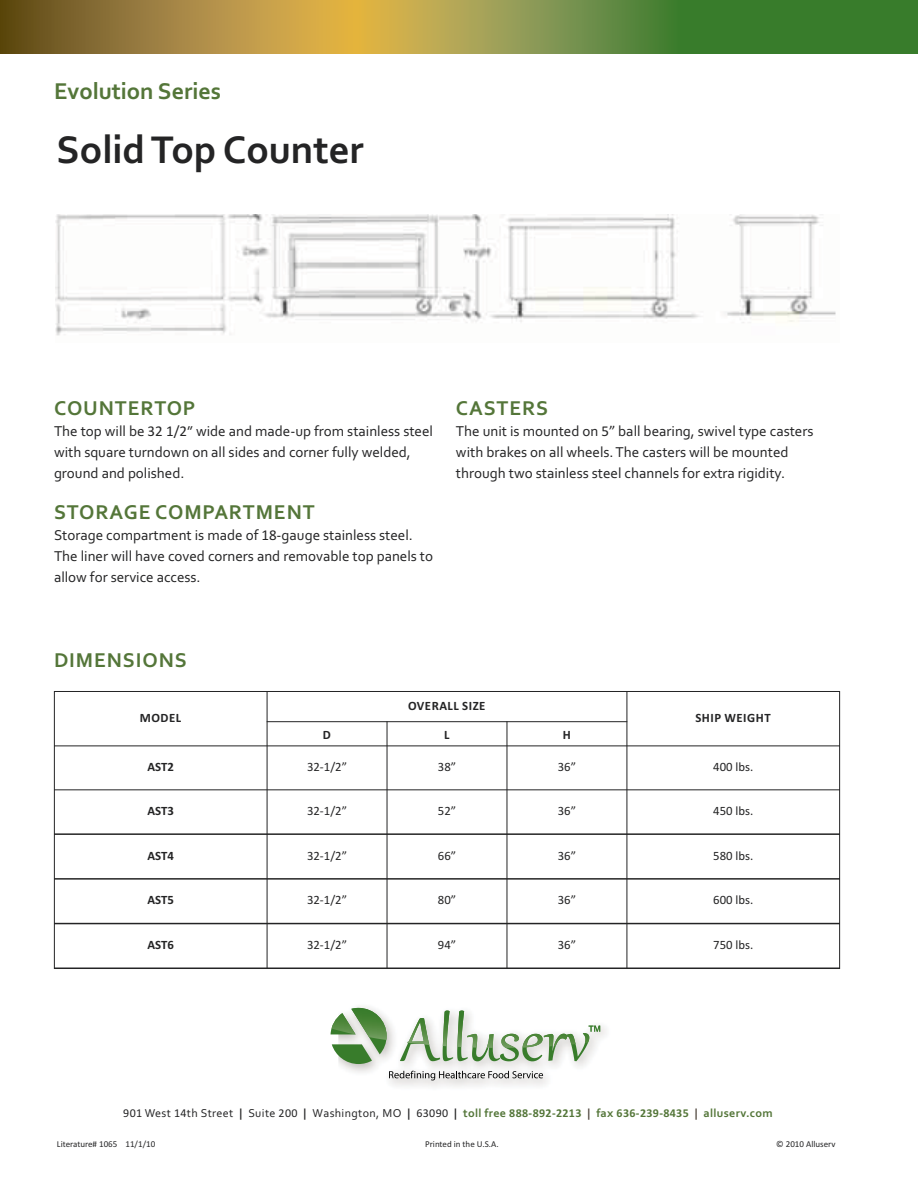
<style>
.page{position:relative;width:918px;height:1188px;background:#fff}
.page>*{position:absolute;margin:0;border:0;box-sizing:border-box;transform-origin:0 0}
.t1{font:700 40.5px "Corbel";color:#242425}
.t2{font:700 24px "Corbel";color:#547639}
.t3{font:700 21px "Corbel";letter-spacing:.04em;color:#547639}
.t4{font:15px/21px "Corbel";color:#242425}
.t5{font:12.75px "Calibri";color:#242425}
.t6{font:700 12.75px "Calibri";letter-spacing:.04em;color:#242425}
.t7{font:12px "Corbel";letter-spacing:.03em;color:#242425}
.t8{font:9px "Calibri";color:#242425}
.s1{font-family:"Calibri"}
.s2{font-weight:700}
.s3{font-weight:700;color:#547639}
.s4{font-family:"Calibri";font-weight:700;color:#547639}
.s5{font-weight:700;color:#483f36}
</style>
<div class="page">
<img style="left:340px;top:1007px;width:266px;height:80px">
<svg style="left:331px;top:1008px;width:269px;height:56px"></svg>
<svg style="left:389px;top:1071px;width:154px;height:9px"></svg>
<div style="left:676px;top:0;width:242px;height:53px;background:#387c2b"></div>
<svg style="left:358px;top:0;width:318px;height:53px;background:#939b4b"></svg>
<svg style="left:0;top:0;width:358px;height:53px;background:#a4833b"></svg>
<img style="left:56px;top:215px;width:780px;height:121px">
<hr style="left:54px;top:691px;width:1px;height:278px;background:#242425">
<hr style="left:267px;top:691px;width:1px;height:278px;background:#242425">
<hr style="left:387px;top:721px;width:1px;height:248px;background:#242425">
<hr style="left:507px;top:721px;width:1px;height:248px;background:#242425">
<hr style="left:627px;top:691px;width:1px;height:278px;background:#242425">
<hr style="left:839px;top:691px;width:1px;height:278px;background:#242425">
<hr style="left:54px;top:691px;width:786px;height:1px;background:#242425">
<hr style="left:267px;top:721px;width:360px;height:1px;background:#242425">
<hr style="left:54px;top:746px;width:786px;height:1px;background:#242425">
<hr style="left:54px;top:789px;width:786px;height:1px;background:#242425">
<hr style="left:54px;top:833px;width:786px;height:2px;background:#242425">
<hr style="left:54px;top:878px;width:786px;height:2px;background:#242425">
<hr style="left:54px;top:923px;width:786px;height:1px;background:#242425">
<hr style="left:54px;top:968px;width:786px;height:1px;background:#242425">
<h2 class="t2" style="left:54px;top:76px;width:168px">Evolution Series</h2>
<h1 class="t1" style="left:57px;top:125px;width:309px">Solid Top Counter</h1>
<h3 class="t3" style="left:54px;top:396px;width:143px">COUNTERTOP</h3>
<p class="t4" style="left:54px;top:422px;width:381px">The top will be <span class="s1">32 1/2</span>” wide and made-up from stainless steel with square turndown on all sides and corner fully welded, ground and polished.</p>
<h3 class="t3" style="left:54px;top:499px;width:262px">STORAGE COMPARTMENT</h3>
<p class="t4" style="left:54px;top:526px;width:381px">Storage compartment is made of <span class="s1">18</span>-gauge stainless steel.<br>The liner will have coved corners and removable top panels to allow for service access.</p>
<h3 class="t3" style="left:456px;top:396px;width:94px">CASTERS</h3>
<p class="t4" style="left:456px;top:422px;width:359px">The unit is mounted on <span class="s1">5”</span> ball bearing, swivel type casters with brakes on all wheels. The casters will be mounted through two stainless steel channels for extra rigidity.</p>
<h3 class="t3" style="left:54px;top:647px;width:134px">DIMENSIONS</h3>
<p class="t6" style="left:140px;top:710px;width:43px">MODEL</p>
<p class="t6" style="left:408px;top:698px;width:79px">OVERALL SIZE</p>
<p class="t6" style="left:323px;top:727px;width:10px">D</p>
<p class="t6" style="left:444px;top:727px;width:7px">L</p>
<p class="t6" style="left:563px;top:727px;width:10px">H</p>
<p class="t6" style="left:695px;top:710px;width:77px">SHIP WEIGHT</p>
<p class="t6" style="left:148px;top:759px;width:28px">AST2</p>
<p class="t5" style="left:307px;top:759px;width:42px">32-1/2”</p>
<p class="t5" style="left:438px;top:759px;width:20px">38”</p>
<p class="t5" style="left:558px;top:759px;width:20px">36”</p>
<p class="t5" style="left:713px;top:759px;width:42px">400 lbs.</p>
<p class="t6" style="left:148px;top:803px;width:28px">AST3</p>
<p class="t5" style="left:307px;top:803px;width:42px">32-1/2”</p>
<p class="t5" style="left:438px;top:803px;width:20px">52”</p>
<p class="t5" style="left:558px;top:803px;width:20px">36”</p>
<p class="t5" style="left:713px;top:803px;width:42px">450 lbs.</p>
<p class="t6" style="left:148px;top:848px;width:28px">AST4</p>
<p class="t5" style="left:307px;top:848px;width:42px">32-1/2”</p>
<p class="t5" style="left:438px;top:848px;width:20px">66”</p>
<p class="t5" style="left:558px;top:848px;width:20px">36”</p>
<p class="t5" style="left:713px;top:848px;width:42px">580 lbs.</p>
<p class="t6" style="left:148px;top:893px;width:28px">AST5</p>
<p class="t5" style="left:307px;top:893px;width:42px">32-1/2”</p>
<p class="t5" style="left:438px;top:893px;width:20px">80”</p>
<p class="t5" style="left:558px;top:893px;width:20px">36”</p>
<p class="t5" style="left:713px;top:893px;width:42px">600 lbs.</p>
<p class="t6" style="left:148px;top:937px;width:28px">AST6</p>
<p class="t5" style="left:307px;top:937px;width:42px">32-1/2”</p>
<p class="t5" style="left:438px;top:937px;width:20px">94”</p>
<p class="t5" style="left:558px;top:937px;width:20px">36”</p>
<p class="t5" style="left:713px;top:937px;width:42px">750 lbs.</p>
<p class="t7" style="left:123px;top:1109px;width:651px"><span class="s1">901</span> West <span class="s1">14</span>th Street <span class="s2">|</span> Suite <span class="s1">200</span> <span class="s2">|</span> Washington, MO <span class="s2">|</span> <span class="s1">63090</span> <span class="s2">|</span> <span class="s3">toll free</span> <span class="s4">888-892-2213</span> <span class="s5">|</span> <span class="s3">fax</span> <span class="s4">636-239-8435</span> <span class="s5">|</span> <span class="s3">alluserv.com</span></p>
<p class="t8" style="left:57px;top:1139px;width:100px">Literature# 1065 11/1/10</p>
<p class="t8" style="left:425px;top:1139px;width:75px">Printed in the U.S.A.</p>
<p class="t8" style="left:776px;top:1139px;width:61px">© 2010 Alluserv</p>
</div>
